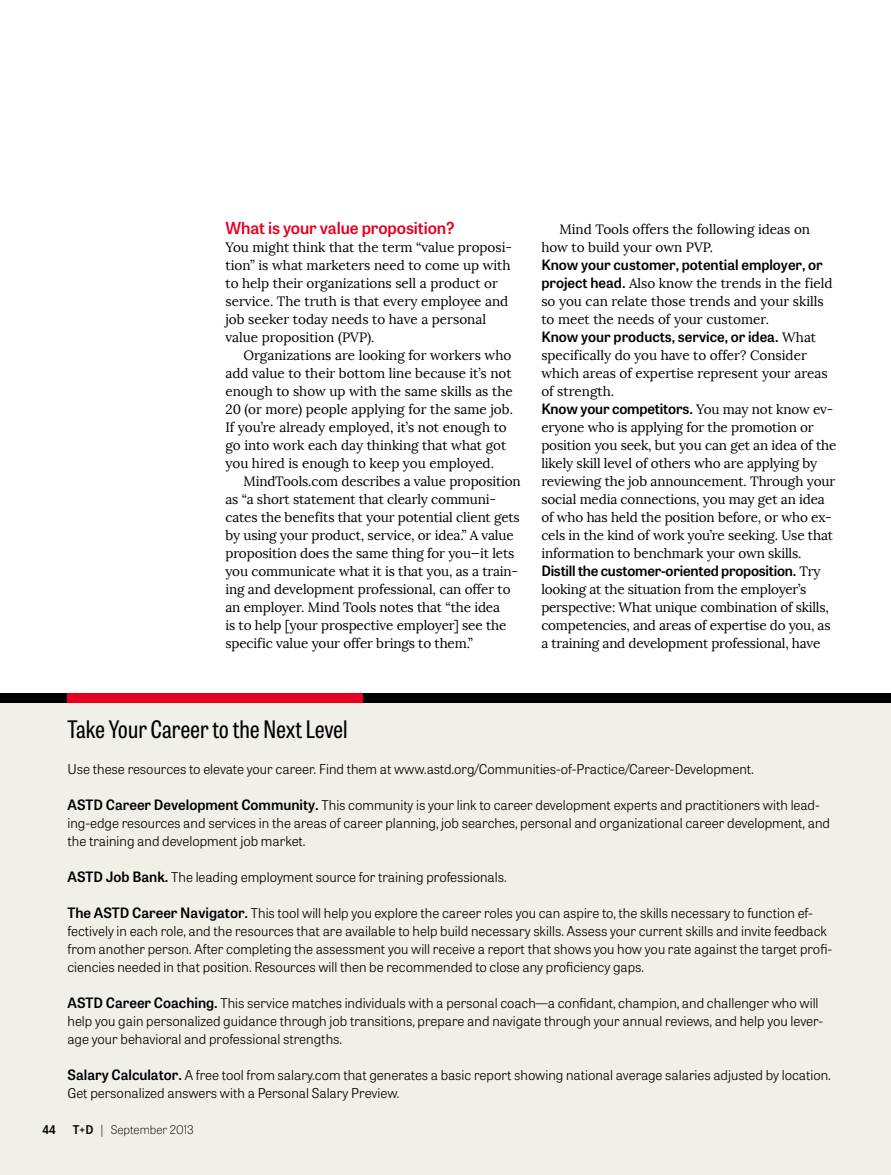
<style>
.page{position:relative;width:891px;height:1175px;background:#fff}
.page>*{position:absolute;margin:0;border:0;box-sizing:border-box;transform-origin:0 0}
.t1{font:24px "Tablet Gothic Condensed";color:#000}
.t2{font:600 16.5px "Tablet Gothic";letter-spacing:-.005em;color:#e60020}
.t3{font:600 14.25px "Tablet Gothic";color:#000}
.t4{font:13.5px/18px "Lora";letter-spacing:-.01em;color:#000}
.t5{font:300 13.5px/18px "Tablet Gothic";color:#000}
.t6{font:100 12px "Tablet Gothic";color:#000}
.t7{font:600 12px "Tablet Gothic";color:#000}
.s1{font-family:"Tablet Gothic";font-weight:600;font-size:14.25px}
.s2{font-family:"Lora";font-weight:400;font-size:13.5px}
.s3{font-weight:600;font-size:14.25px}
.s4{font-weight:600}
</style>
<div class="page">
<div style="left:0;top:702px;width:891px;height:472px;background:#f0efe8"></div>
<div style="left:0;top:693px;width:68px;height:9px;background:#000"></div>
<div style="left:285px;top:693px;width:606px;height:9px;background:#000"></div>
<div style="left:68px;top:693px;width:295px;height:9px;background:#e60020"></div>
<p class="t2" style="left:225px;top:216px;width:231px">What is your value proposition?</p>
<p class="t4" style="left:225px;top:239px;width:288px">You might think that the term “value proposi&shy;tion” is what marketers need to come up with to help their organizations sell a product or service. The truth is that every employee and job seeker today needs to have a personal value proposition (PVP).</p>
<p class="t4" style="left:225px;top:346px;width:289px;text-indent:18px">Organizations are looking for workers who add value to their bottom line because it’s not enough to show up with the same skills as the 20 (or more) people applying for the same job.<br>If you’re already employed, it’s not enough to go into work each day thinking that what got you hired is enough to keep you employed.</p>
<p class="t4" style="left:225px;top:472px;width:297px;text-indent:18px">MindTools.com describes a value proposition as “a short statement that clearly communi&shy;cates the benefits that your potential client gets by using your product, service, or idea.” A value proposition does the same thing for you—it lets you communicate what it is that you, as a train&shy;ing and development professional, can offer to an employer. Mind Tools notes that “the idea<br>is to help [your prospective employer] see the specific value your offer brings to them.”</p>
<p class="t4" style="left:541px;top:220px;width:270px;text-indent:18px">Mind Tools offers the following ideas on how to build your own PVP.</p>
<p class="t3" style="left:541px;top:255px;width:283px">Know your customer, potential employer, or</p>
<p class="t4" style="left:541px;top:275px;width:293px"><span class="s1">project head.</span> Also know the trends in the field so you can relate those trends and your skills to meet the needs of your customer.</p>
<p class="t3" style="left:541px;top:327px;width:276px">Know your products, service, or idea. <span class="s2">What</span></p>
<p class="t4" style="left:541px;top:347px;width:288px">specifically do you have to offer? Consider which areas of expertise represent your areas of strength.</p>
<p class="t3" style="left:541px;top:399px;width:294px">Know your competitors. <span class="s2">You may not know ev-</span></p>
<p class="t4" style="left:541px;top:419px;width:297px">eryone who is applying for the promotion or position you seek, but you can get an idea of the likely skill level of others who are applying by reviewing the job announcement. Through your social media connections, you may get an idea of who has held the position before, or who ex&shy;cels in the kind of work you’re seeking. Use that information to benchmark your own skills.</p>
<p class="t3" style="left:541px;top:561px;width:281px">Distill the customer-oriented proposition. <span class="s2">Try</span></p>
<p class="t4" style="left:541px;top:581px;width:291px">looking at the situation from the employer’s perspective: What unique combination of skills, competencies, and areas of expertise do you, as a training and development professional, have</p>
<h1 class="t1" style="left:68px;top:713px;width:282px">Take Your Career to the Next Level</h1>
<p class="t5" style="left:68px;top:760px;width:688px">Use these resources to elevate your career. Find them at www.astd.org/Communities-of-Practice/Career-Development.</p>
<p class="t5" style="left:67px;top:796px;width:764px"><span class="s3">ASTD Career Development Community.</span> This community is your link to career development experts and practitioners with lead&shy;ing-edge resources and services in the areas of career planning, job searches, personal and organizational career development, and the training and development job market.</p>
<p class="t5" style="left:68px;top:868px;width:441px"><span class="s3">ASTD Job Bank.</span> The leading employment source for training professionals.</p>
<p class="t5" style="left:67px;top:904px;width:766px"><span class="s3">The ASTD Career Navigator.</span> This tool will help you explore the career roles you can aspire to, the skills necessary to function ef&shy;fectively in each role, and the resources that are available to help build necessary skills. Assess your current skills and invite feedback from another person. After completing the assessment you will receive a report that shows you how you rate against the target profi&shy;ciencies needed in that position. Resources will then be recommended to close any proficiency gaps.</p>
<p class="t5" style="left:67px;top:994px;width:757px"><span class="s3">ASTD Career Coaching.</span> This service matches individuals with a personal coach—a confidant, champion, and challenger who will help you gain personalized guidance through job transitions, prepare and navigate through your annual reviews, and help you lever&shy;age your behavioral and professional strengths.</p>
<p class="t5" style="left:67px;top:1066px;width:765px"><span class="s3">Salary Calculator.</span> A free tool from salary.com that generates a basic report showing national average salaries adjusted by location.<br>Get personalized answers with a Personal Salary Preview.</p>
<p class="t7" style="left:42px;top:1121px;width:15px">44</p>
<p class="t6" style="left:73px;top:1122px;width:123px"><span class="s4">T+D</span> | September 2013</p>
</div>
